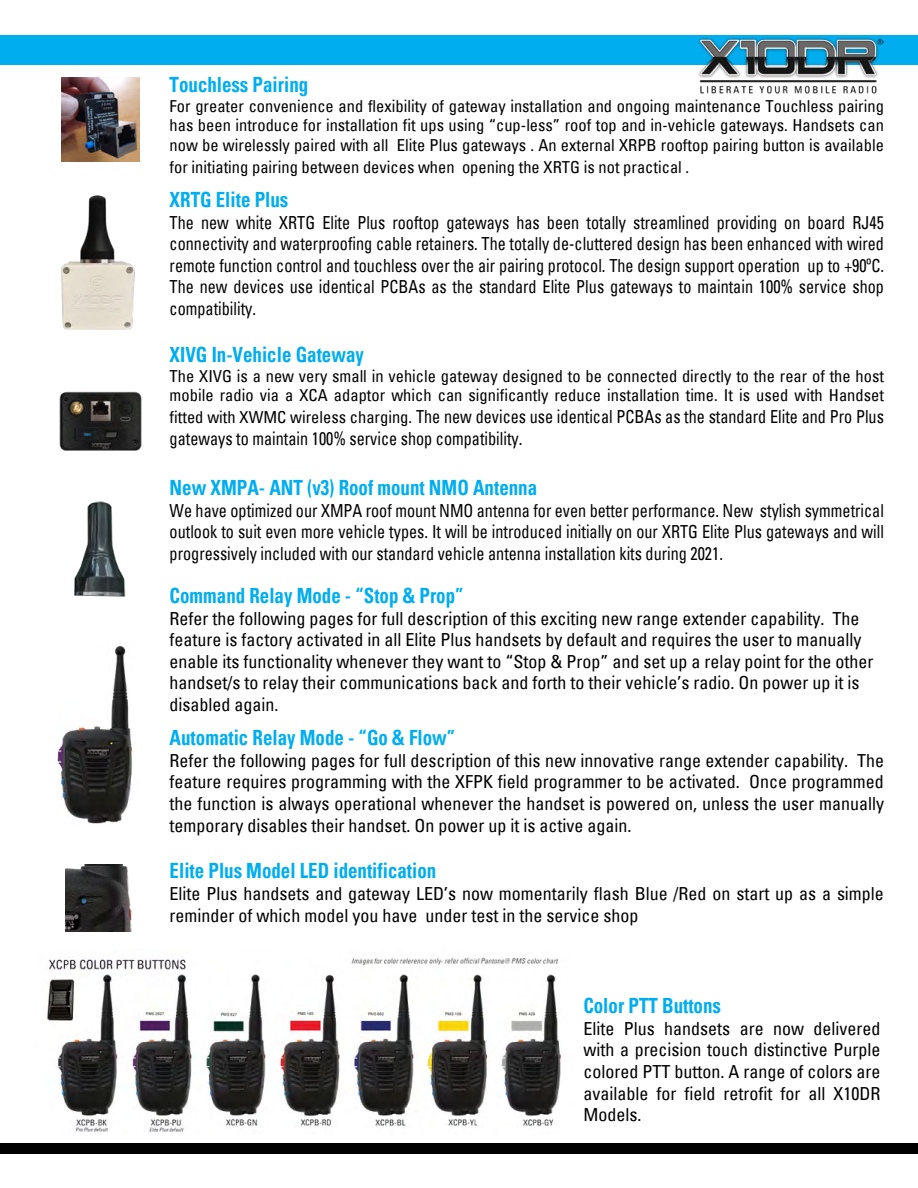
<style>
.page{position:relative;width:918px;height:1188px;background:#fff}
.page>*{position:absolute;margin:0;border:0;box-sizing:border-box;transform-origin:0 0}
.t1{font:700 condensed 21px "Univers";color:#00aeef;scale:.9 1}
.t2{font:condensed 18px/21.6px "Univers";color:#000}
.t3{font:condensed 18px/21.6px "Univers";color:#000;text-align:justify;scale:.9 1}
.t4{font:condensed 16.5px/19.8px "Univers";color:#000;text-align:justify}
.s1{font-size:16.5px}
</style>
<div class="page">
<div style="left:0;top:35px;width:918px;height:30px;background:#00aeef"></div>
<img style="left:57px;top:646px;width:76px;height:178px">
<img style="left:59px;top:391px;width:83px;height:60px">
<img style="left:61px;top:195px;width:74px;height:135px">
<img style="left:74px;top:501px;width:52px;height:96px">
<div style="left:0;top:1143px;width:918px;height:11px;background:#000"></div>
<img style="left:699px;top:37px;width:185px;height:57px">
<img style="left:66px;top:865px;width:66px;height:67px">
<img style="left:46px;top:957px;width:516px;height:175px">
<img style="left:61px;top:77px;width:79px;height:85px">
<p class="t1" style="left:170px;top:71px;width:155px">Touchless Pairing</p>
<p class="t4" style="left:170px;top:95px;width:716px">For greater convenience and flexibility of gateway installation and ongoing maintenance Touchless pairing has been introduce for installation fit ups using “cup-less” roof top and in-vehicle gateways. Handsets can now be wirelessly paired with all Elite Plus gateways . An external XRPB rooftop pairing button is available</p>
<p class="t4" style="left:170px;top:157px;width:521px">for initiating pairing between devices when opening the XRTG is not practical .</p>
<p class="t1" style="left:170px;top:187px;width:133px">XRTG Elite Plus</p>
<p class="t3" style="left:170px;top:211px;width:795px">The new white XRTG Elite Plus rooftop gateways has been totally streamlined providing on board RJ45 connectivity and waterproofing cable retainers. The totally de-cluttered design has been enhanced with wired remote function control and touchless over the air pairing protocol. The design support operation up to +90ºC.<br>The new devices use identical PCBAs as the standard Elite Plus gateways to maintain 100% service shop compatibility.</p>
<p class="t1" style="left:170px;top:341px;width:217px">XIVG In-Vehicle Gateway</p>
<p class="t4" style="left:170px;top:365px;width:716px">The XIVG is a new very small in vehicle gateway designed to be connected directly to the rear of the host mobile radio via a XCA adaptor which can significantly reduce installation time. It is used with Handset</p>
<p class="t3" style="left:170px;top:405px;width:795px"><span class="s1">fitted with XWMC wireless charging.</span> The new devices use identical PCBAs as the standard Elite and Pro Plus gateways to maintain 100% service shop compatibility.</p>
<p class="t1" style="left:170px;top:475px;width:410px">New XMPA- ANT (v3) Roof mount NMO Antenna</p>
<p class="t3" style="left:170px;top:499px;width:795px">We have optimized our XMPA roof mount NMO antenna for even better performance. New stylish symmetrical outlook to suit even more vehicle types. It will be introduced initially on our XRTG Elite Plus gateways and will progressively included with our standard vehicle antenna installation kits during 2021.</p>
<p class="t1" style="left:170px;top:583px;width:328px">Command Relay Mode - “Stop &amp; Prop”</p>
<p class="t2" style="left:170px;top:607px;width:705px">Refer the following pages for full description of this exciting new range extender capability. The feature is factory activated in all Elite Plus handsets by default and requires the user to manually enable its functionality whenever they want to “Stop &amp; Prop” and set up a relay point for the other handset/s to relay their communications back and forth to their vehicle’s radio. On power up it is disabled again.</p>
<p class="t1" style="left:170px;top:725px;width:319px">Automatic Relay Mode - “Go &amp; Flow”</p>
<p class="t2" style="left:170px;top:749px;width:716px;text-align:justify">Refer the following pages for full description of this new innovative range extender capability. The feature requires programming with the XFPK field programmer to be activated. Once programmed the function is always operational whenever the handset is powered on, unless the user manually temporary disables their handset. On power up it is active again.</p>
<p class="t1" style="left:170px;top:858px;width:298px">Elite Plus Model LED identification</p>
<p class="t2" style="left:170px;top:882px;width:716px">Elite Plus handsets and gateway LED’s now momentarily flash Blue /Red on start up as a simple reminder of which model you have under test in the service shop</p>
<p class="t1" style="left:583px;top:993px;width:154px">Color PTT Buttons</p>
<p class="t2" style="left:583px;top:1017px;width:299px;text-align:justify">Elite Plus handsets are now delivered with a precision touch distinctive Purple colored PTT button. A range of colors are available for field retrofit for all X10DR Models.</p>
</div>
